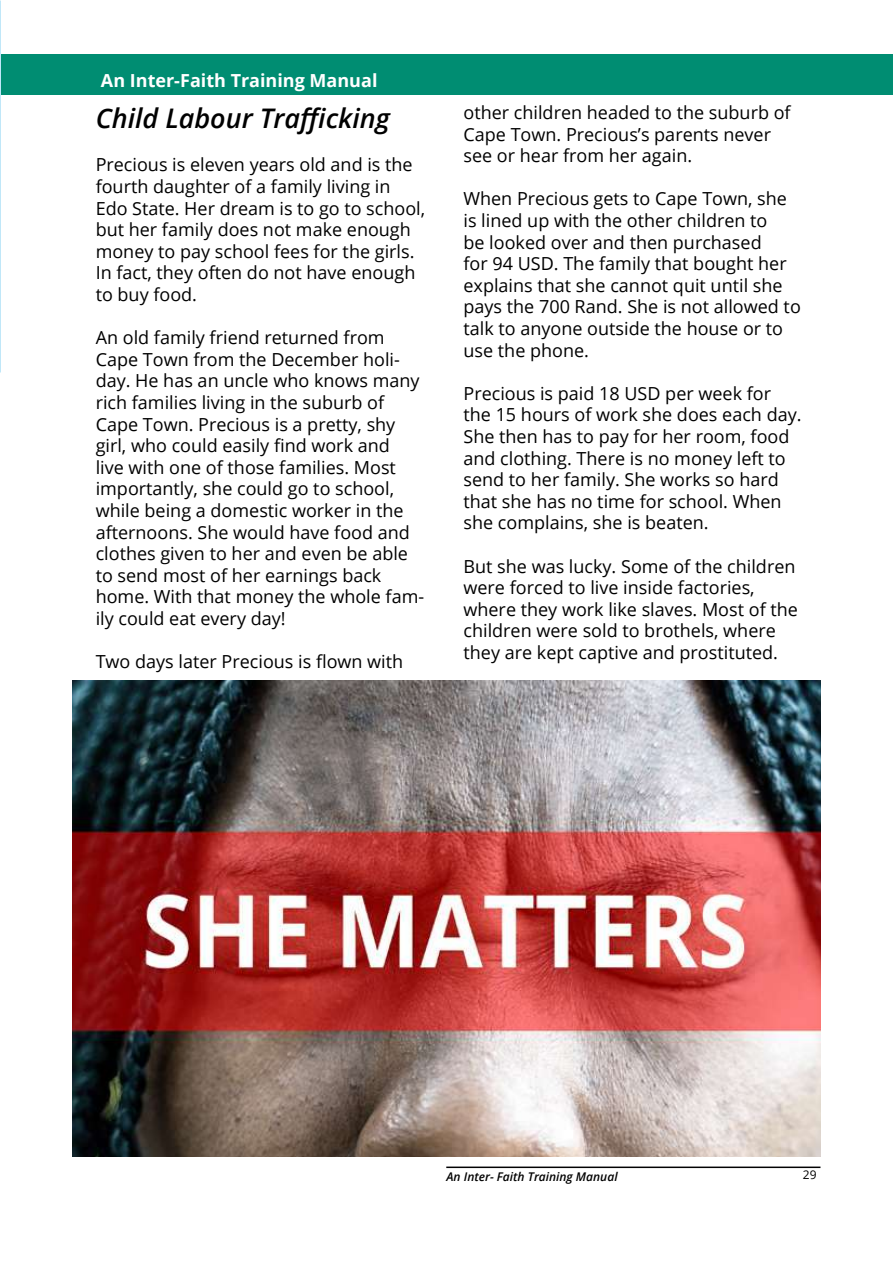
<style>
.page{position:relative;width:893px;height:1263px;background:#fff}
.page>*{position:absolute;margin:0;border:0;box-sizing:border-box;transform-origin:0 0}
.t1{font:italic 600 27px "Open Sans";color:#000}
.t2{font:18px/21.6px "Open Sans";color:#000}
.t3{font:700 18px "Open Sans";color:#fff}
.t4{font:italic 600 12px "Open Sans";color:#000}
.t5{font:12px "Open Sans";color:#000}
</style>
<div class="page">
<hr style="left:446px;top:1166px;width:374px;height:2px;background:#020203">
<img style="left:0;top:1px;width:1px;height:372px">
<div style="left:2px;top:54px;width:891px;height:41px;background:#008d72"></div>
<img style="left:72px;top:680px;width:748px;height:477px">
<p class="t3" style="left:101px;top:68px;width:278px">An Inter-Faith Training Manual</p>
<h1 class="t1" style="left:96px;top:100px;width:296px">Child Labour Trafficking</h1>
<p class="t2" style="left:96px;top:154px;width:331px">Precious is eleven years old and is the fourth daughter of a family living in Edo State. Her dream is to go to school, but her family does not make enough money to pay school fees for the girls.<br>In fact, they often do not have enough to buy food.</p>
<p class="t2" style="left:96px;top:326px;width:330px">An old family friend returned from Cape Town from the December holi&shy;day. He has an uncle who knows many rich families living in the suburb of Cape Town. Precious is a pretty, shy girl, who could easily find work and<br>live with one of those families. Most importantly, she could go to school, while being a domestic worker in the afternoons. She would have food and clothes given to her and even be able to send most of her earnings back home. With that money the whole fam&shy;ily could eat every day!</p>
<p class="t2" style="left:96px;top:650px;width:309px">Two days later Precious is flown with</p>
<p class="t2" style="left:463px;top:101px;width:329px">other children headed to the suburb of<br>Cape Town. Precious’s parents never see or hear from her again.</p>
<p class="t2" style="left:463px;top:188px;width:339px">When Precious gets to Cape Town, she is lined up with the other children to<br>be looked over and then purchased<br>for 94 USD. The family that bought her explains that she cannot quit until she pays the 700 Rand. She is not allowed to talk to anyone outside the house or to use the phone.</p>
<p class="t2" style="left:463px;top:382px;width:340px">Precious is paid 18 USD per week for the 15 hours of work she does each day.<br>She then has to pay for her room, food and clothing. There is no money left to send to her family. She works so hard that she has no time for school. When she complains, she is beaten.</p>
<p class="t2" style="left:463px;top:555px;width:336px">But she was lucky. Some of the children were forced to live inside factories, where they work like slaves. Most of the children were sold to brothels, where they are kept captive and prostituted.</p>
<p class="t4" style="left:446px;top:1168px;width:173px">An Inter- Faith Training Manual</p>
<p class="t5" style="left:803px;top:1167px;width:15px">29</p>
</div>
